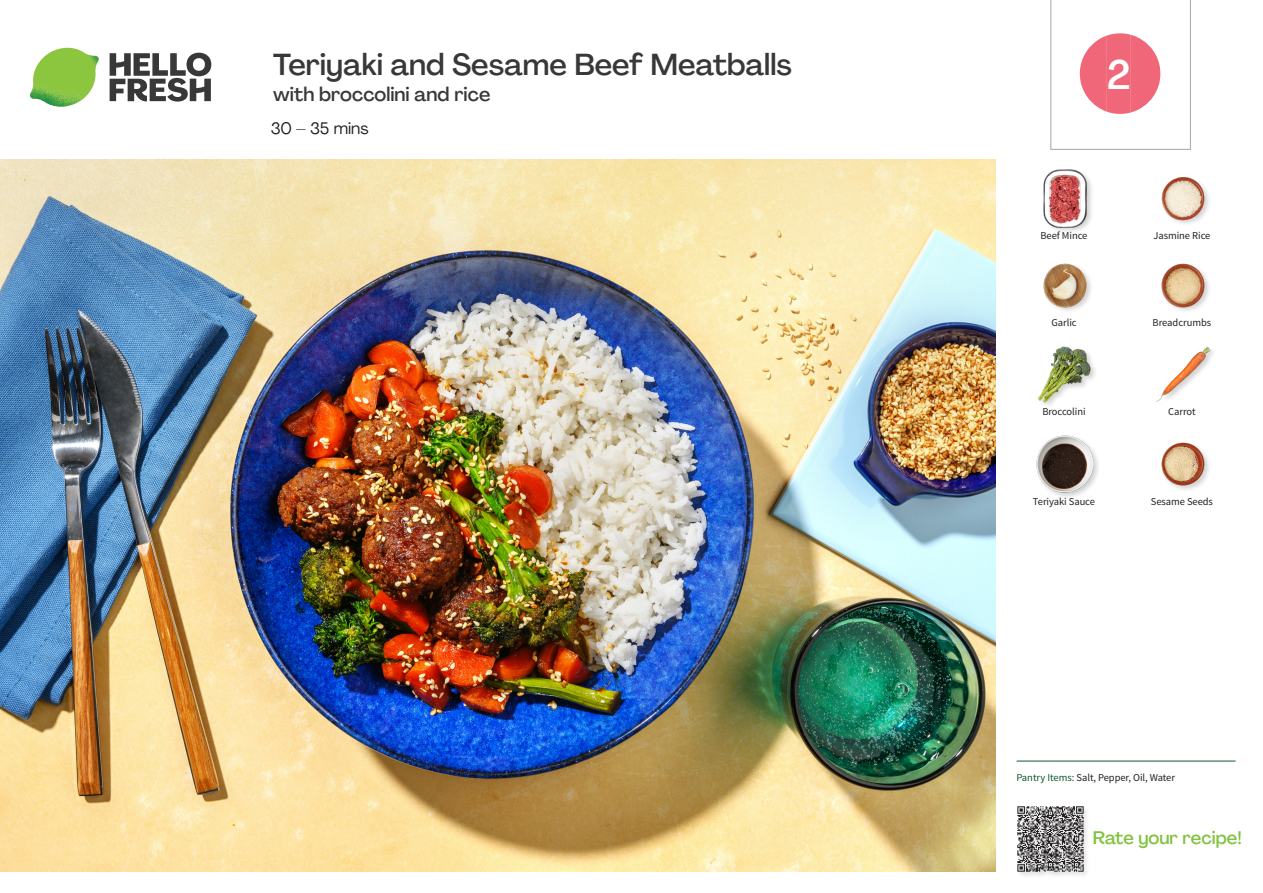
<style>
.page{position:relative;width:1263px;height:893px;background:#fff}
.page>*{position:absolute;margin:0;border:0;box-sizing:border-box;transform-origin:0 0}
._24_Recipe_Nr_Bag{font:500 40.5px "Agrandir";color:#fff}
._15_Titel_UK{font:500 30px "Agrandir";color:#383839}
._15_Titel_UK-2{font:500 19.5px "Agrandir";color:#383839}
.t1{font:500 18px "Agrandir";color:#81c340}
._02_Box_Type{font:16.5px "Agrandir";color:#231f20}
._18_FRONT_ingredients_UK{font:10.5px "Source Sans Pro";letter-spacing:-.005em;color:#231f20}
.t2{font:10.5px "Source Sans Variable";letter-spacing:-.005em;color:#231f20}
.s1{font-family:"Source Sans Pro";color:#0e572c}
</style>
<div class="page">
<svg style="left:110px;top:53px;width:101px;height:49px"></svg>
<img style="left:30px;top:48px;width:69px;height:59px">
<img style="left:0;top:159px;width:995px;height:713px">
<hr style="left:1016px;top:761px;width:219px;height:1px;background:#0e572c">
<div style="left:1016px;top:805px;width:74px;height:74px;background:#f9f9f9"></div>
<img style="left:1017px;top:806px;width:69px;height:69px">
<img style="left:1161px;top:177px;width:48px;height:47px">
<div style="left:1043px;top:168px;width:51px;height:66px;background:#231f20;opacity:.2"></div>
<img style="left:1043px;top:170px;width:51px;height:57px">
<img style="left:1161px;top:263px;width:48px;height:48px">
<img style="left:1043px;top:263px;width:48px;height:48px">
<img style="left:1156px;top:346px;width:56px;height:56px">
<img style="left:1037px;top:346px;width:57px;height:57px">
<img style="left:1161px;top:442px;width:48px;height:48px">
<div style="left:1035px;top:434px;width:66px;height:66px;background:#231f20;opacity:.2"></div>
<img style="left:1036px;top:435px;width:58px;height:58px">
<svg style="left:1050px;top:0;width:141px;height:150px"></svg>
<p class="_15_Titel_UK" style="left:273px;top:46px;width:520px">Teriyaki and Sesame Beef Meatballs</p>
<p class="_15_Titel_UK-2" style="left:273px;top:82px;width:219px">with broccolini and rice</p>
<p class="_02_Box_Type" style="left:271px;top:118px;width:99px">30 – 35 mins</p>
<p class="_24_Recipe_Nr_Bag" style="left:1107px;top:50px;width:25px">2</p>
<p class="_18_FRONT_ingredients_UK" style="left:1040px;top:229px;width:48px">Beef Mince</p>
<p class="_18_FRONT_ingredients_UK" style="left:1153px;top:229px;width:59px">Jasmine Rice</p>
<p class="_18_FRONT_ingredients_UK" style="left:1051px;top:316px;width:27px">Garlic</p>
<p class="_18_FRONT_ingredients_UK" style="left:1153px;top:316px;width:60px">Breadcrumbs</p>
<p class="_18_FRONT_ingredients_UK" style="left:1042px;top:405px;width:45px">Broccolini</p>
<p class="_18_FRONT_ingredients_UK" style="left:1168px;top:405px;width:29px">Carrot</p>
<p class="_18_FRONT_ingredients_UK" style="left:1033px;top:495px;width:64px">Teriyaki Sauce</p>
<p class="_18_FRONT_ingredients_UK" style="left:1151px;top:495px;width:64px">Sesame Seeds</p>
<p class="t2" style="left:1016px;top:771px;width:160px"><span class="s1">Pantry Items:</span> Salt, Pepper, Oil, Water</p>
<h3 class="t1" style="left:1093px;top:827px;width:150px">Rate your recipe!</h3>
</div>
